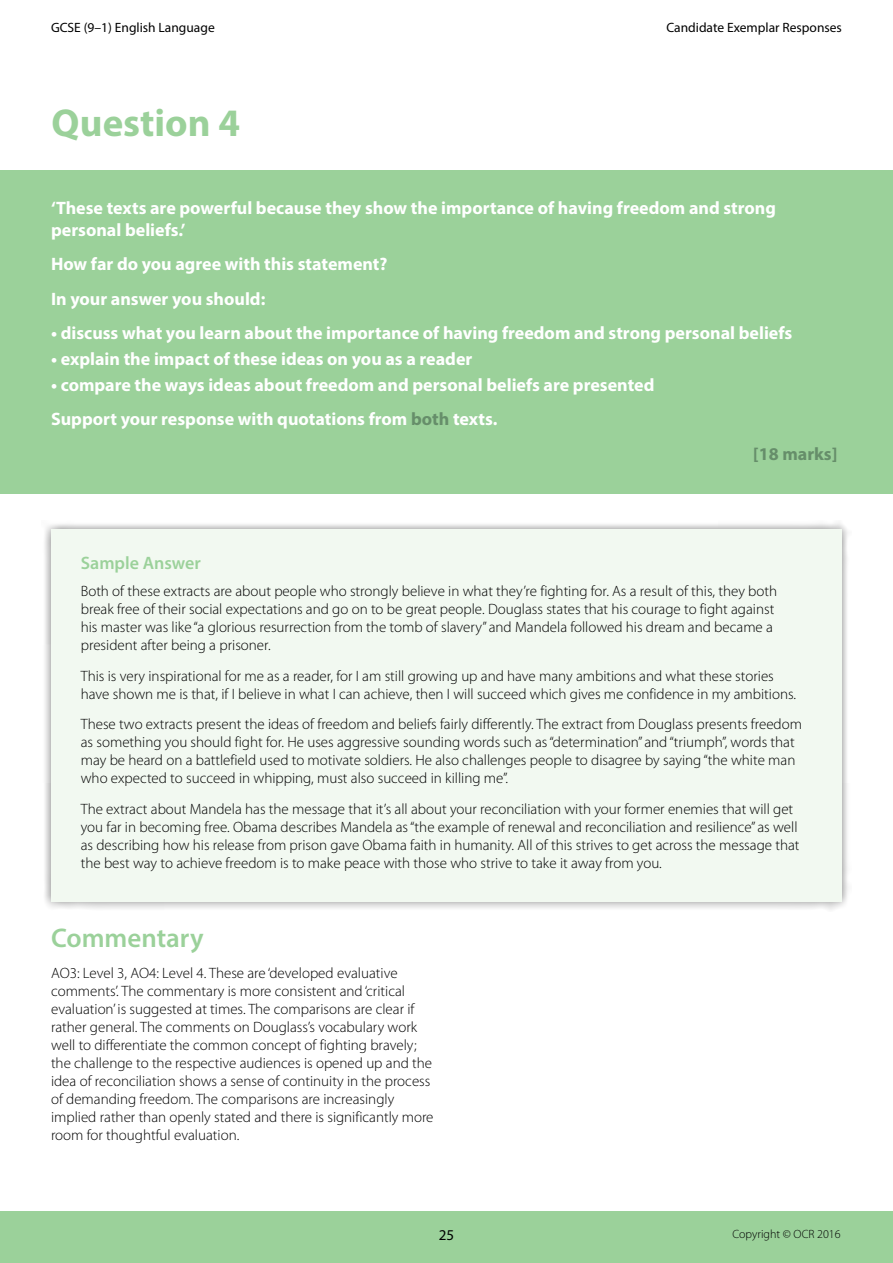
<style>
.page{position:relative;width:893px;height:1263px;background:#fff}
.page>*{position:absolute;margin:0;border:0;box-sizing:border-box;transform-origin:0 0}
.Heading{font:700 39px "Myriad Pro";color:#9bd19a}
.Subheading{font:600 27px "Myriad Pro";color:#9bd19a}
.Body_white{font:700 18px/21.6px "Myriad Pro";color:#fff}
.Body_title{font:600 18px "Myriad Pro";color:#9bd19a}
.Body_white-2{font:700 18px "Myriad Pro";color:#668e6a}
.Regular_Myriad_Pro_1{font:300 15px/18px "Myriad Pro";color:#000}
.Body{font:300 15px/18px "Myriad Pro";color:#000}
.t1{font:15px "Myriad Pro";color:#000}
.t2{font:13.5px "Myriad Pro";color:#000}
.t3{font:300 12px "Myriad Pro";color:#000}
.s1{color:#668e6a}
</style>
<div class="page">
<div style="left:0;top:1212px;width:893px;height:51px;background:#9bd19a"></div>
<div style="left:41px;top:520px;width:811px;height:391px;background:#000;opacity:.5"></div>
<div style="left:51px;top:529px;width:791px;height:372px;background:#f2f9f1"></div>
<div style="left:0;top:170px;width:893px;height:323px;background:#9bd19a"></div>
<p class="t2" style="left:51px;top:19px;width:165px">GCSE (9–1) English Language</p>
<p class="Heading" style="left:51px;top:97px;width:190px">Question 4</p>
<p class="t2" style="left:666px;top:19px;width:177px">Candidate Exemplar Responses</p>
<h3 class="Body_white" style="left:51px;top:197px;width:726px">‘These texts are powerful because they show the importance of having freedom and strong personal beliefs.’</h3>
<h3 class="Body_white" style="left:51px;top:253px;width:338px">How far do you agree with this statement?</h3>
<h3 class="Body_white" style="left:51px;top:287px;width:216px">In your answer you should:</h3>
<h3 class="Body_white" style="left:51px;top:322px;width:743px">• discuss what you learn about the importance of having freedom and strong personal beliefs</h3>
<h3 class="Body_white" style="left:51px;top:347px;width:423px">• explain the impact of these ideas on you as a reader</h3>
<h3 class="Body_white" style="left:51px;top:373px;width:605px">• compare the ways ideas about freedom and personal beliefs are presented</h3>
<h3 class="Body_white" style="left:51px;top:408px;width:448px">Support your response with quotations from <span class="s1">both</span> texts.</h3>
<h3 class="Body_white-2" style="left:753px;top:442px;width:86px">[18 marks]</h3>
<p class="Body_title" style="left:81px;top:552px;width:122px">Sample Answer</p>
<p class="Regular_Myriad_Pro_1" style="left:81px;top:582px;width:698px">Both of these extracts are about people who strongly believe in what they’re fighting for. As a result of this, they both break free of their social expectations and go on to be great people. Douglass states that his courage to fight against his master was like “a glorious resurrection from the tomb of slavery” and Mandela followed his dream and became a president after being a prisoner.</p>
<p class="Regular_Myriad_Pro_1" style="left:81px;top:667px;width:717px">This is very inspirational for me as a reader, for I am still growing up and have many ambitions and what these stories have shown me is that, if I believe in what I can achieve, then I will succeed which gives me confidence in my ambitions.</p>
<p class="Regular_Myriad_Pro_1" style="left:81px;top:716px;width:723px">These two extracts present the ideas of freedom and beliefs fairly differently. The extract from Douglass presents freedom as something you should fight for. He uses aggressive sounding words such as “determination” and “triumph”, words that may be heard on a battlefield used to motivate soldiers. He also challenges people to disagree by saying “the white man who expected to succeed in whipping, must also succeed in killing me”.</p>
<p class="Regular_Myriad_Pro_1" style="left:81px;top:800px;width:720px">The extract about Mandela has the message that it’s all about your reconciliation with your former enemies that will get you far in becoming free. Obama describes Mandela as “the example of renewal and reconciliation and resilience” as well as describing how his release from prison gave Obama faith in humanity. All of this strives to get across the message that the best way to achieve freedom is to make peace with those who strive to take it away from you.</p>
<h3 class="Subheading" style="left:51px;top:921px;width:154px">Commentary</h3>
<h3 class="Body" style="left:51px;top:964px;width:384px">AO3: Level 3, AO4: Level 4. These are ‘developed evaluative comments’. The commentary is more consistent and ‘critical evaluation’ is suggested at times. The comparisons are clear if rather general. The comments on Douglass’s vocabulary work well to differentiate the common concept of fighting bravely; the challenge to the respective audiences is opened up and the idea of reconciliation shows a sense of continuity in the process of demanding freedom. The comparisons are increasingly implied rather than openly stated and there is significantly more room for thoughtful evaluation.</h3>
<p class="t1" style="left:439px;top:1226px;width:17px">25</p>
<p class="t3" style="left:732px;top:1228px;width:110px">Copyright © OCR 2016</p>
</div>
